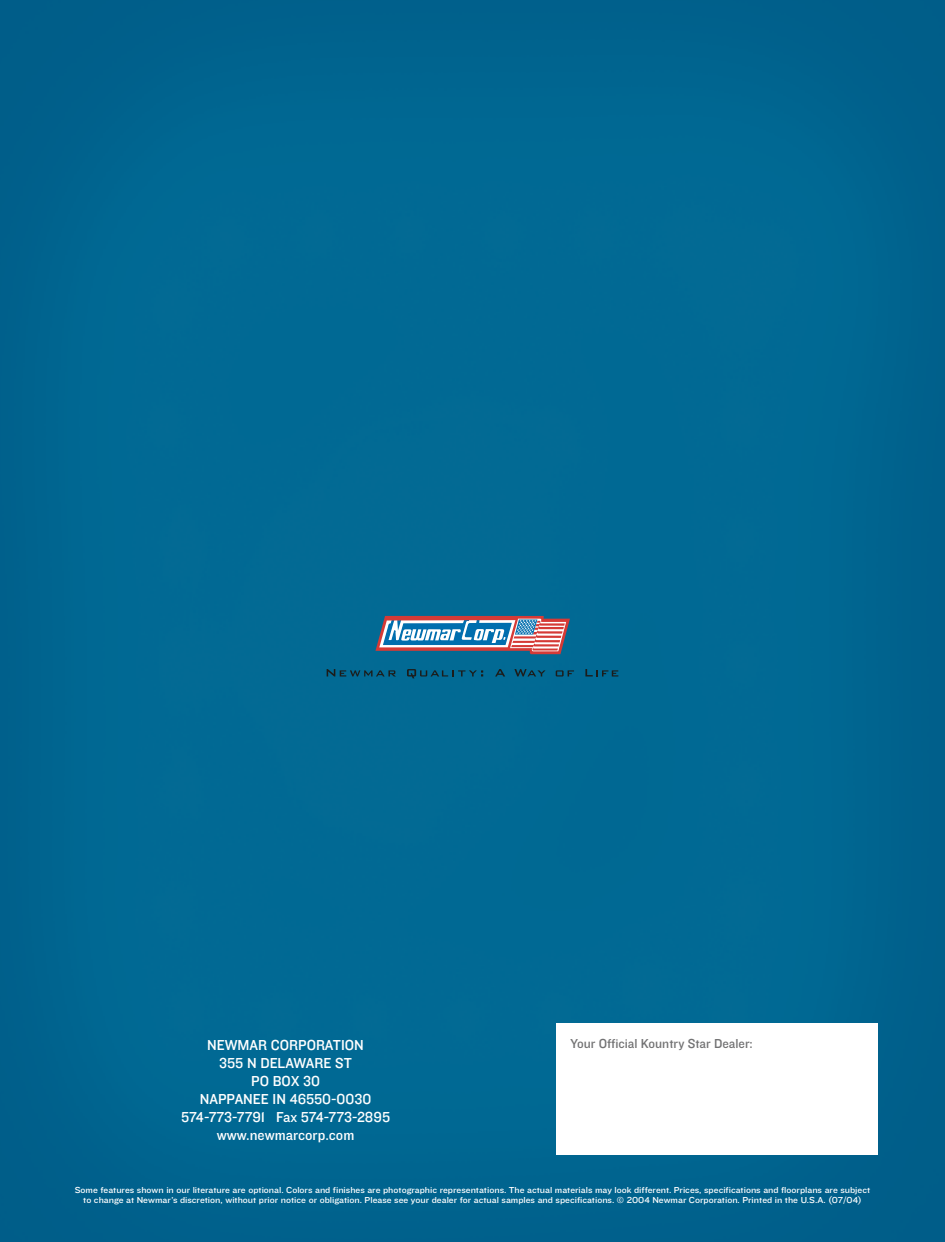
<style>
.page{position:relative;width:945px;height:1242px;background:#fff}
.page>*{position:absolute;margin:0;border:0;box-sizing:border-box;transform-origin:0 0}
.t1{font:15px/18px "Knockout HTF31 Junior Middlewt";color:#fff;text-align:center}
.t2{font:13.5px "Knockout HTF31 Junior Middlewt";color:#727273}
.t3{font:9px/10.8px "Knockout HTF32 Junior Cruiserwt";color:#fff;text-align:center}
</style>
<div class="page">
<img style="left:0;top:0;width:945px;height:1241px">
<svg style="left:375px;top:616px;width:195px;height:38px"></svg>
<svg style="left:327px;top:669px;width:69px;height:7px"></svg>
<svg style="left:407px;top:669px;width:76px;height:9px"></svg>
<svg style="left:495px;top:669px;width:10px;height:7px"></svg>
<svg style="left:514px;top:669px;width:32px;height:7px"></svg>
<svg style="left:556px;top:670px;width:18px;height:6px"></svg>
<svg style="left:585px;top:669px;width:33px;height:7px"></svg>
<div style="left:556px;top:1023px;width:322px;height:131px;background:#fff"></div>
<h1 class="t1" style="left:181px;top:1037px;width:211px">NEWMAR CORPORATION<br>355 N DELAWARE ST<br>PO BOX 30<br>NAPPANEE IN 46550-0030<br>574-773-7791 Fax 574-773-2895 www.newmarcorp.com</h1>
<h2 class="t2" style="left:571px;top:1039px;width:184px">Your Official Kountry Star Dealer:</h2>
<p class="t3" style="left:75px;top:1185px;width:797px">Some features shown in our literature are optional. Colors and finishes are photographic representations. The actual materials may look different. Prices, specifications and floorplans are subject to change at Newmar’s discretion, without prior notice or obligation. Please see your dealer for actual samples and specifications. © 2004 Newmar Corporation. Printed in the U.S.A. (07/04)</p>
</div>
